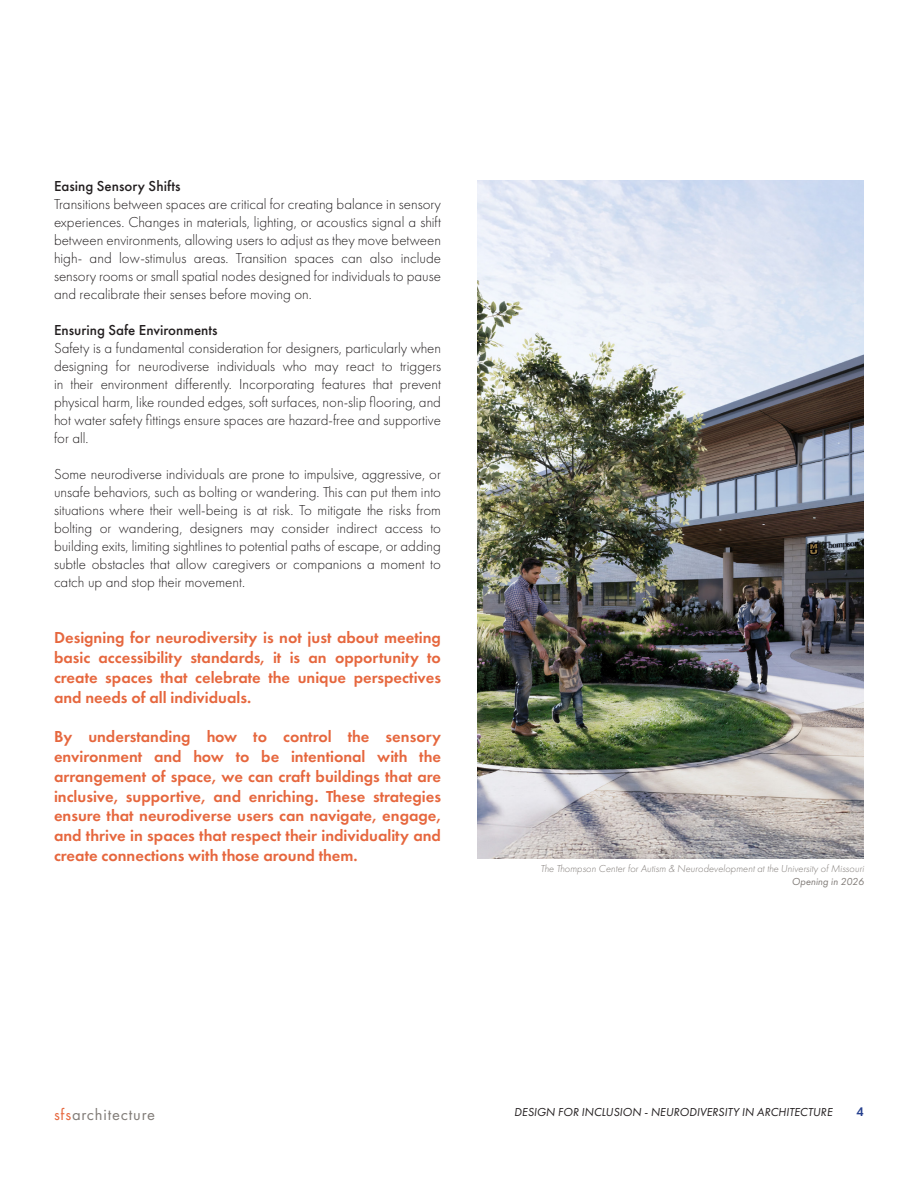
<style>
.page{position:relative;width:918px;height:1188px;background:#fff}
.page>*{position:absolute;margin:0;border:0;box-sizing:border-box;transform-origin:0 0}
.t1{font:600 16.5px/19.8px "Futura PT";color:#e6673e;text-align:justify}
.t2{font:16.5px "Futura PT";letter-spacing:.05em;color:#817c78}
.t3{font:300 15px/18px "Futura PT";color:#231f20;text-align:justify}
.t4{font:500 15px "Futura PT";color:#231f20}
.t5{font:italic 12px "Futura PT";color:#231f20}
.t6{font:800 12px "Futura BT";color:#253f8e}
.t7{font:italic 300 10.5px "Futura PT";color:#817c78}
.t8{font:italic 10.5px "Futura PT";color:#817c78}
.s1{color:#e6673e}
</style>
<div class="page">
<img style="left:477px;top:180px;width:387px;height:679px">
<p class="t4" style="left:54px;top:177px;width:128px">Easing Sensory Shifts</p>
<p class="t3" style="left:54px;top:196px;width:389px">Transitions between spaces are critical for creating balance in sensory experiences. Changes in materials, lighting, or acoustics signal a shift between environments, allowing users to adjust as they move between high- and low-stimulus areas. Transition spaces can also include sensory rooms or small spatial nodes designed for individuals to pause and recalibrate their senses before moving on.</p>
<p class="t4" style="left:54px;top:321px;width:165px">Ensuring Safe Environments</p>
<p class="t3" style="left:54px;top:340px;width:389px">Safety is a fundamental consideration for designers, particularly when designing for neurodiverse individuals who may react to triggers in their environment differently. Incorporating features that prevent physical harm, like rounded edges, soft surfaces, non-slip flooring, and hot water safety fittings ensure spaces are hazard-free and supportive for all.</p>
<p class="t3" style="left:54px;top:466px;width:389px">Some neurodiverse individuals are prone to impulsive, aggressive, or unsafe behaviors, such as bolting or wandering. This can put them into situations where their well-being is at risk. To mitigate the risks from bolting or wandering, designers may consider indirect access to building exits, limiting sightlines to potential paths of escape, or adding subtle obstacles that allow caregivers or companions a moment to catch up and stop their movement.</p>
<p class="t1" style="left:54px;top:628px;width:389px">Designing for neurodiversity is not just about meeting basic accessibility standards, it is an opportunity to create spaces that celebrate the unique perspectives and needs of all individuals.</p>
<p class="t1" style="left:54px;top:727px;width:389px">By understanding how to control the sensory environment and how to be intentional with the arrangement of space, we can craft buildings that are inclusive, supportive, and enriching. These strategies ensure that neurodiverse users can navigate, engage, and thrive in spaces that respect their individuality and create connections with those around them.</p>
<p class="t7" style="left:541px;top:863px;width:325px">The Thompson Center for Autism &amp; Neurodevelopment at the University of Missouri</p>
<p class="t8" style="left:792px;top:875px;width:74px">Opening in 2026</p>
<p class="t2" style="left:54px;top:1104px;width:103px"><span class="s1">sfs</span>architecture</p>
<p class="t5" style="left:514px;top:1105px;width:320px">DESIGN FOR INCLUSION - NEURODIVERSITY IN ARCHITECTURE</p>
<p class="t6" style="left:857px;top:1105px;width:9px">4</p>
</div>
